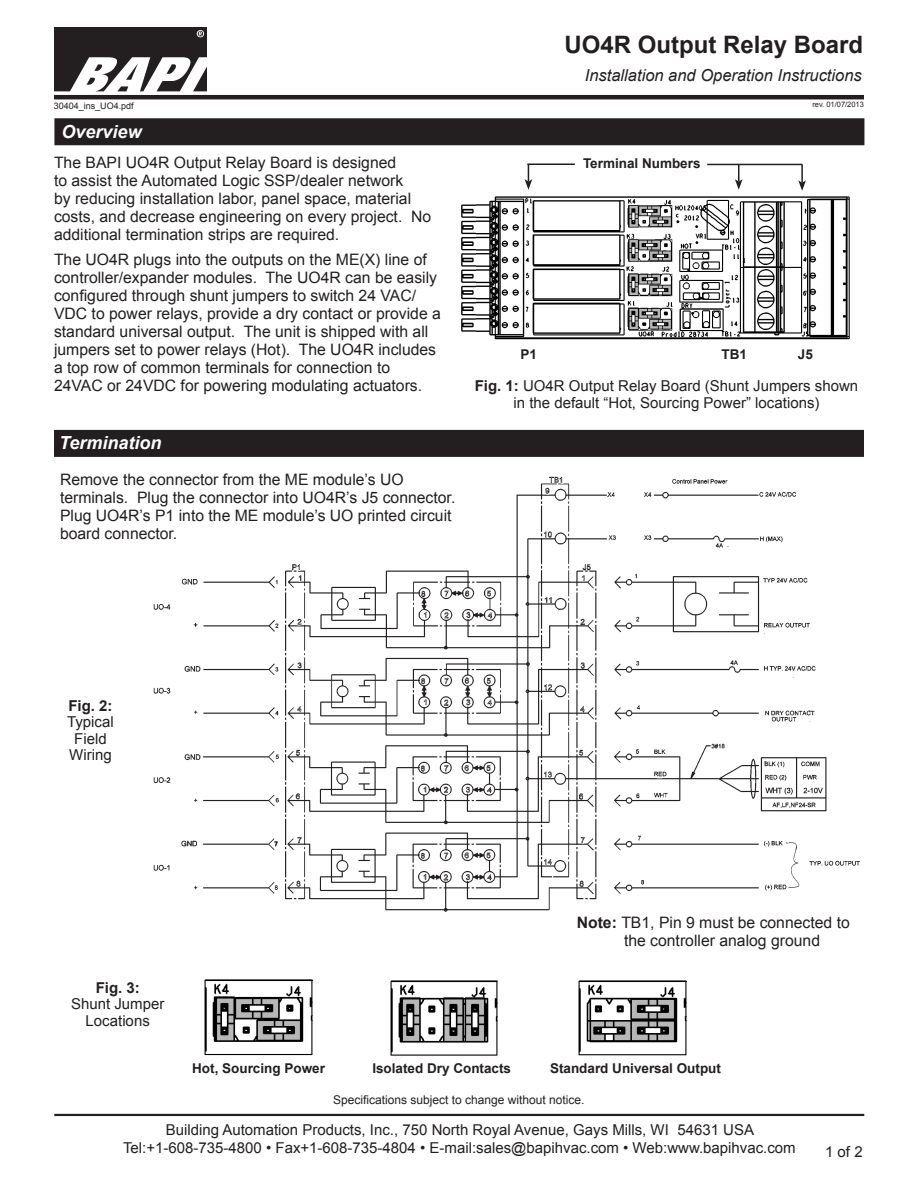
<style>
.page{position:relative;width:918px;height:1188px;background:#fff}
.page>*{position:absolute;margin:0;border:0;box-sizing:border-box;transform-origin:0 0}
.Datasheet_Title_1{font:700 24px "Arial";color:#231f20}
.Datasheet_Section_Ti{font:italic 700 18px "Arial";color:#fff}
.Datasheet_Title_2{font:italic 16.5px "Arial";color:#231f20}
.t1{font:15.75px/18px "Arial";color:#231f20}
.t2{font:15px/16.5px "Arial";color:#231f20;text-align:center}
.t3{font:700 15px "Arial";color:#231f20}
.t4{font:700 13.5px "Arial";color:#231f20}
.t5{font:12px "Arial";color:#231f20}
.Doc_Info_-_filename{font:9px "Arial";color:#231f20}
.t6{font:7.5px "Arial";color:#231f20}
.s1{font-weight:700}
</style>
<div class="page">
<hr style="left:54px;top:1114px;width:810px;height:2px;background:#231f20">
<hr style="left:54px;top:95px;width:810px;height:4px;background:#231f20">
<img style="left:54px;top:27px;width:152px;height:64px">
<img style="left:153px;top:476px;width:707px;height:436px">
<div style="left:55px;top:119px;width:809px;height:26px;background:#231f20"></div>
<div style="left:54px;top:118px;width:810px;height:27px;border:2px solid #231f20"></div>
<div style="left:55px;top:431px;width:808px;height:25px;background:#231f20"></div>
<div style="left:54px;top:430px;width:810px;height:27px;border:2px solid #231f20"></div>
<img style="left:461px;top:196px;width:389px;height:144px">
<hr style="left:707px;top:164px;width:95px;height:1px;background:#231f20">
<hr style="left:527px;top:164px;width:48px;height:1px;background:#231f20">
<svg style="left:798px;top:164px;width:8px;height:27px"></svg>
<svg style="left:735px;top:165px;width:8px;height:25px"></svg>
<svg style="left:525px;top:164px;width:7px;height:26px"></svg>
<img style="left:390px;top:980px;width:108px;height:76px">
<img style="left:205px;top:979px;width:108px;height:77px">
<img style="left:578px;top:980px;width:108px;height:76px">
<p class="Doc_Info_-_filename" style="left:54px;top:100px;width:82px">30404_ins_UO4.pdf</p>
<p class="Datasheet_Section_Ti" style="left:62px;top:119px;width:82px">Overview</p>
<p class="t1" style="left:54px;top:154px;width:379px">The BAPI UO4R Output Relay Board is designed<br>to assist the Automated Logic SSP/dealer network<br>by reducing installation labor, panel space, material costs, and decrease engineering on every project. No additional termination strips are required.</p>
<p class="t1" style="left:54px;top:251px;width:388px">The UO4R plugs into the outputs on the ME(X) line of controller/expander modules. The UO4R can be easily configured through shunt jumpers to switch 24 VAC/ VDC to power relays, provide a dry contact or provide a standard universal output. The unit is shipped with all jumpers set to power relays (Hot). The UO4R includes a top row of common terminals for connection to 24VAC or 24VDC for powering modulating actuators.</p>
<p class="Datasheet_Section_Ti" style="left:59px;top:431px;width:104px">Termination</p>
<p class="t1" style="left:60px;top:470px;width:397px">Remove the connector from the ME module’s UO terminals. Plug the connector into UO4R’s J5 connector.<br>Plug UO4R’s P1 into the ME module’s UO printed circuit board connector.</p>
<p class="Datasheet_Title_1" style="left:565px;top:29px;width:300px">UO4R Output Relay Board</p>
<p class="Datasheet_Title_2" style="left:585px;top:64px;width:278px">Installation and Operation Instructions</p>
<p class="t6" style="left:812px;top:100px;width:53px">rev. 01/07/2013</p>
<p class="t4" style="left:583px;top:154px;width:119px">Terminal Numbers</p>
<p class="t4" style="left:520px;top:346px;width:18px">P1</p>
<p class="t4" style="left:721px;top:346px;width:27px">TB1</p>
<p class="t4" style="left:798px;top:346px;width:17px">J5</p>
<p class="t2" style="left:475px;top:378px;width:385px"><span class="s1">Fig. 1:</span> UO4R Output Relay Board (Shunt Jumpers shown in the default “Hot, Sourcing Power” locations)</p>
<p class="t2" style="left:67px;top:697px;width:48px"><span class="s1">Fig. 2:<br></span>Typical<br>Field<br>Wiring</p>
<p class="t3" style="left:96px;top:977px;width:46px">Fig. 3:</p>
<p class="t2" style="left:71px;top:996px;width:95px">Shunt Jumper<br>Locations</p>
<p class="t1" style="left:624px;top:914px;width:227px;text-indent:-47px"><span class="s1">Note:</span> TB1, Pin 9 must be connected to the controller analog ground</p>
<p class="t4" style="left:192px;top:1060px;width:134px">Hot, Sourcing Power</p>
<p class="t4" style="left:372px;top:1060px;width:140px">Isolated Dry Contacts</p>
<p class="t4" style="left:550px;top:1060px;width:173px">Standard Universal Output</p>
<p class="t5" style="left:333px;top:1092px;width:253px">Specifications subject to change without notice.</p>
<p class="t2" style="left:166px;top:1122px;width:590px">Building Automation Products, Inc., 750 North Royal Avenue, Gays Mills, WI 54631 USA</p>
<p class="t2" style="left:123px;top:1140px;width:674px">Tel:+1-608-735-4800 • Fax+1-608-735-4804 • E-mail:sales@bapihvac.com • Web:www.bapihvac.com</p>
<p class="t2" style="left:825px;top:1144px;width:39px">1 of 2</p>
</div>
